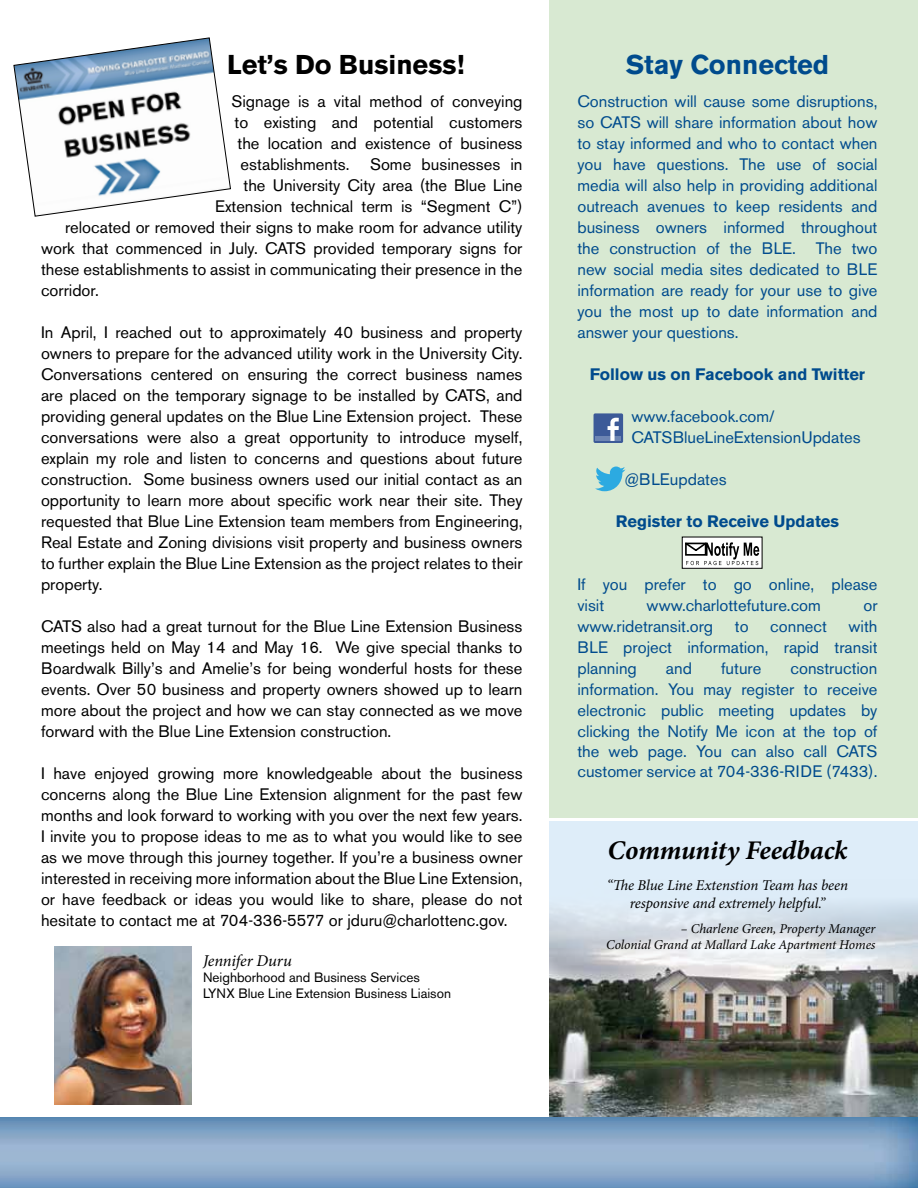
<style>
.page{position:relative;width:918px;height:1188px;background:#fff}
.page>*{position:absolute;margin:0;border:0;box-sizing:border-box;transform-origin:0 0}
.t1{font:italic 700 27px "Minion Pro";letter-spacing:-.005em;color:#000}
.t2{font:700 27px "Akzidenz Grotesk BE";color:#000}
.t3{font:700 27px "Akzidenz Grotesk BE";color:#004b8d}
.t4{font:16.5px/21px "Akzidenz Grotesk BE";color:#000;text-align:justify}
.t5{font:16.5px/21px "Akzidenz Grotesk BE";color:#004b8d;text-align:justify}
.t6{font:700 16.5px "Akzidenz Grotesk BE";color:#004b8d}
.t7{font:italic 16.5px "Minion Pro";letter-spacing:-.01em;color:#000}
.t8{font:italic 15px/18px "Minion Pro";letter-spacing:-.005em;color:#000;text-align:center}
.t9{font:italic 13.5px/16.2px "Minion Pro";letter-spacing:-.01em;color:#000;text-align:right}
.t10{font:13.5px/16.2px "Akzidenz Grotesk BE";color:#000}
</style>
<div class="page">
<div style="left:549px;top:0;width:369px;height:818px;background:#d8e9d2"></div>
<div style="left:549px;top:821px;width:369px;height:332px;background:#deedf9"></div>
<img style="left:54px;top:947px;width:137px;height:157px">
<svg style="left:13px;top:37px;width:218px;height:180px"></svg>
<div style="left:594px;top:413px;width:29px;height:30px;background:#3c5a98;border-radius:2px"></div>
<hr style="left:596px;top:437px;width:25px;height:4px;background:#6d85b3">
<svg style="left:608px;top:418px;width:11px;height:23px"></svg>
<svg style="left:595px;top:467px;width:30px;height:24px"></svg>
<div style="left:682px;top:537px;width:80px;height:31px;background:#fff"></div>
<svg style="left:685px;top:542px;width:74px;height:23px"></svg>
<div style="left:682px;top:537px;width:80px;height:32px;border:1px solid #000"></div>
<img style="left:549px;top:903px;width:369px;height:214px">
<img style="left:0;top:1117px;width:918px;height:71px">
<h1 class="t2" style="left:227px;top:49px;width:239px">Let’s Do Business!</h1>
<p class="t4" style="left:232px;top:91px;width:293px">Signage is a vital method of conveying</p>
<p class="t4" style="left:235px;top:112px;width:289px">to existing and potential customers</p>
<p class="t4" style="left:238px;top:133px;width:287px">the location and existence of business</p>
<p class="t4" style="left:241px;top:154px;width:284px">establishments. Some businesses in</p>
<p class="t4" style="left:244px;top:175px;width:280px">the University City area (the Blue Line</p>
<p class="t4" style="left:215px;top:196px;width:309px">Extension technical term is “Segment C”)</p>
<p class="t4" style="left:65px;top:217px;width:459px">relocated or removed their signs to make room for advance utility</p>
<p class="t4" style="left:41px;top:238px;width:483px">work that commenced in July. CATS provided temporary signs for</p>
<p class="t4" style="left:41px;top:259px;width:483px">these establishments to assist in communicating their presence in the</p>
<p class="t4" style="left:41px;top:280px;width:59px">corridor.</p>
<p class="t4" style="left:41px;top:322px;width:483px">In April, I reached out to approximately 40 business and property owners to prepare for the advanced utility work in the University City.<br>Conversations centered on ensuring the correct business names are placed on the temporary signage to be installed by CATS, and providing general updates on the Blue Line Extension project. These conversations were also a great opportunity to introduce myself, explain my role and listen to concerns and questions about future construction. Some business owners used our initial contact as an opportunity to learn more about specific work near their site. They requested that Blue Line Extension team members from Engineering, Real Estate and Zoning divisions visit property and business owners to further explain the Blue Line Extension as the project relates to their property.</p>
<p class="t4" style="left:41px;top:616px;width:483px">CATS also had a great turnout for the Blue Line Extension Business meetings held on May 14 and May 16. We give special thanks to Boardwalk Billy’s and Amelie’s for being wonderful hosts for these events. Over 50 business and property owners showed up to learn more about the project and how we can stay connected as we move forward with the Blue Line Extension construction.</p>
<p class="t4" style="left:41px;top:763px;width:483px">I have enjoyed growing more knowledgeable about the business concerns along the Blue Line Extension alignment for the past few months and look forward to working with you over the next few years.<br>I invite you to propose ideas to me as to what you would like to see as we move through this journey together. If you’re a business owner interested in receiving more information about the Blue Line Extension, or have feedback or ideas you would like to share, please do not hesitate to contact me at 704-336-5577 or jduru@charlottenc.gov.</p>
<p class="t7" style="left:203px;top:950px;width:90px">Jennifer Duru</p>
<p class="t10" style="left:203px;top:969px;width:250px">Neighborhood and Business Services<br>LYNX Blue Line Extension Business Liaison</p>
<h1 class="t3" style="left:626px;top:49px;width:205px">Stay Connected</h1>
<p class="t5" style="left:577px;top:91px;width:302px">Construction will cause some disruptions, so CATS will share information about how to stay informed and who to contact when you have questions. The use of social media will also help in providing additional outreach avenues to keep residents and business owners informed throughout the construction of the BLE. The two new social media sites dedicated to BLE information are ready for your use to give you the most up to date information and answer your questions.</p>
<p class="t6" style="left:590px;top:365px;width:277px">Follow us on Facebook and Twitter</p>
<p class="t5" style="left:631px;top:406px;width:231px">www.facebook.com/<br>CATSBlueLineExtensionUpdates</p>
<p class="t5" style="left:625px;top:469px;width:104px">@BLEupdates</p>
<p class="t6" style="left:616px;top:512px;width:225px">Register to Receive Updates</p>
<p class="t5" style="left:577px;top:574px;width:302px">If you prefer to go online, please visit</p>
<p class="t5" style="left:647px;top:595px;width:176px">www.charlottefuture.com</p>
<p class="t5" style="left:863px;top:595px;width:16px">or</p>
<p class="t5" style="left:577px;top:616px;width:137px">www.ridetransit.org</p>
<p class="t5" style="left:735px;top:616px;width:15px">to</p>
<p class="t5" style="left:770px;top:616px;width:58px">connect</p>
<p class="t5" style="left:577px;top:616px;width:302px;text-indent:271px">with BLE project information, rapid transit planning</p>
<p class="t5" style="left:666px;top:658px;width:28px">and</p>
<p class="t5" style="left:721px;top:658px;width:42px">future</p>
<p class="t5" style="left:577px;top:658px;width:302px;line-height:20.5px;text-indent:213px">construction information. You may register to receive electronic public meeting updates by clicking the Notify Me icon at the top of the web page. You can also call CATS customer service at 704-336-RIDE (7433).</p>
<h1 class="t1" style="left:608px;top:831px;width:241px">Community Feedback</h1>
<p class="t8" style="left:607px;top:876px;width:243px">“The Blue Line Extenstion Team has been responsive and extremely helpful.”</p>
<p class="t9" style="left:606px;top:921px;width:271px">– Charlene Green, Property Manager<br>Colonial Grand at Mallard Lake Apartment Homes</p>
</div>
